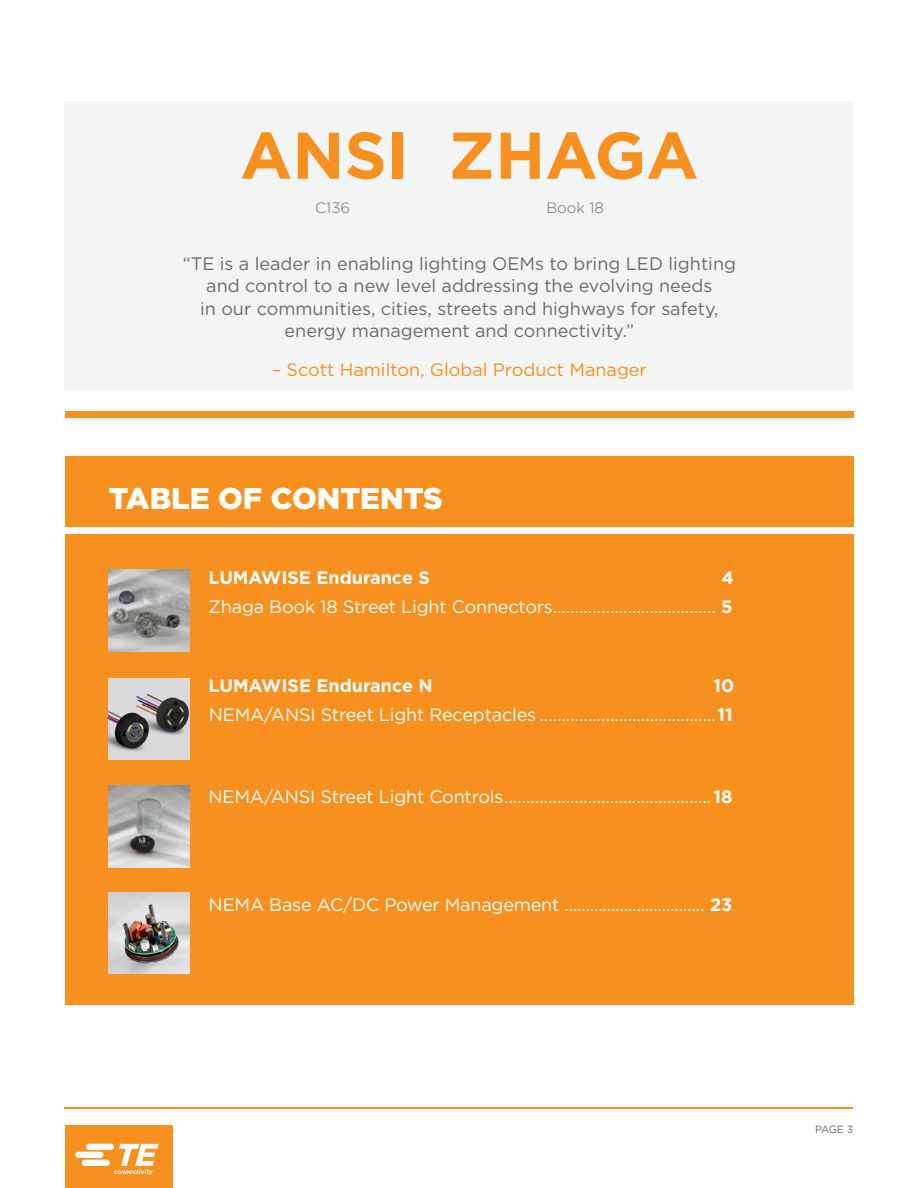
<style>
.page{position:relative;width:918px;height:1188px;background:#fff}
.page>*{position:absolute;margin:0;border:0;box-sizing:border-box;transform-origin:0 0}
.t1{font:700 66px "Gotham";color:#f7901e}
.t2{font:900 30px "Gotham";color:#fff}
.t3{font:18px "Gotham";letter-spacing:-.01em;color:#fff}
.t4{font:18px/22.5px "Gotham";color:#696b73;text-align:center}
.t5{font:700 18px "Gotham";color:#fff}
.t6{font:18px "Gotham";color:#f7901e}
.t7{font:300 15px "Gotham";color:#696b73}
.t8{font:10.5px "Gotham";color:#696b73}
.s1{font-weight:700}
</style>
<div class="page">
<div style="left:64px;top:101px;width:789px;height:289px;background:#f3f4f4"></div>
<div style="left:65px;top:456px;width:789px;height:549px;background:#f7901e"></div>
<div style="left:36px;top:528px;width:841px;height:6px;background:#fff"></div>
<img style="left:109px;top:570px;width:81px;height:81px">
<img style="left:109px;top:678px;width:81px;height:81px">
<img style="left:109px;top:786px;width:81px;height:81px">
<img style="left:109px;top:892px;width:81px;height:82px">
<div style="left:65px;top:411px;width:788px;height:6px;background:#f7901e"></div>
<hr style="left:65px;top:1107px;width:788px;height:1px;background:#f7901e">
<div style="left:65px;top:1126px;width:108px;height:62px;background:#f7901e"></div>
<svg style="left:75px;top:1143px;width:84px;height:32px"></svg>
<h1 class="t1" style="left:240px;top:112px;width:460px">ANSI ZHAGA</h1>
<p class="t7" style="left:315px;top:198px;width:36px">C136</p>
<p class="t7" style="left:546px;top:198px;width:59px">Book 18</p>
<p class="t4" style="left:183px;top:252px;width:555px">“TE is a leader in enabling lighting OEMs to bring LED lighting and control to a new level addressing the evolving needs<br>in our communities, cities, streets and highways for safety, energy management and connectivity.”</p>
<p class="t6" style="left:272px;top:358px;width:377px">– Scott Hamilton, Global Product Manager</p>
<h2 class="t2" style="left:109px;top:477px;width:335px">TABLE OF CONTENTS</h2>
<p class="t5" style="left:209px;top:566px;width:223px">LUMAWISE Endurance S</p>
<p class="t5" style="left:722px;top:566px;width:14px">4</p>
<p class="t3" style="left:209px;top:595px;width:525px">Zhaga Book 18 Street Light Connectors..................................... <span class="s1">5</span></p>
<p class="t5" style="left:209px;top:674px;width:226px">LUMAWISE Endurance N</p>
<p class="t5" style="left:714px;top:674px;width:22px">10</p>
<p class="t3" style="left:209px;top:703px;width:329px">NEMA/ANSI Street Light Receptacles</p>
<p class="t5" style="left:717px;top:703px;width:17px">11</p>
<p class="t3" style="left:209px;top:786px;width:296px">NEMA/ANSI Street Light Controls</p>
<p class="t5" style="left:714px;top:785px;width:20px">18</p>
<p class="t3" style="left:209px;top:894px;width:525px">NEMA Base AC/DC Power Management ................................. <span class="s1">23</span></p>
<p class="t8" style="left:815px;top:1123px;width:39px">PAGE 3</p>
</div>
